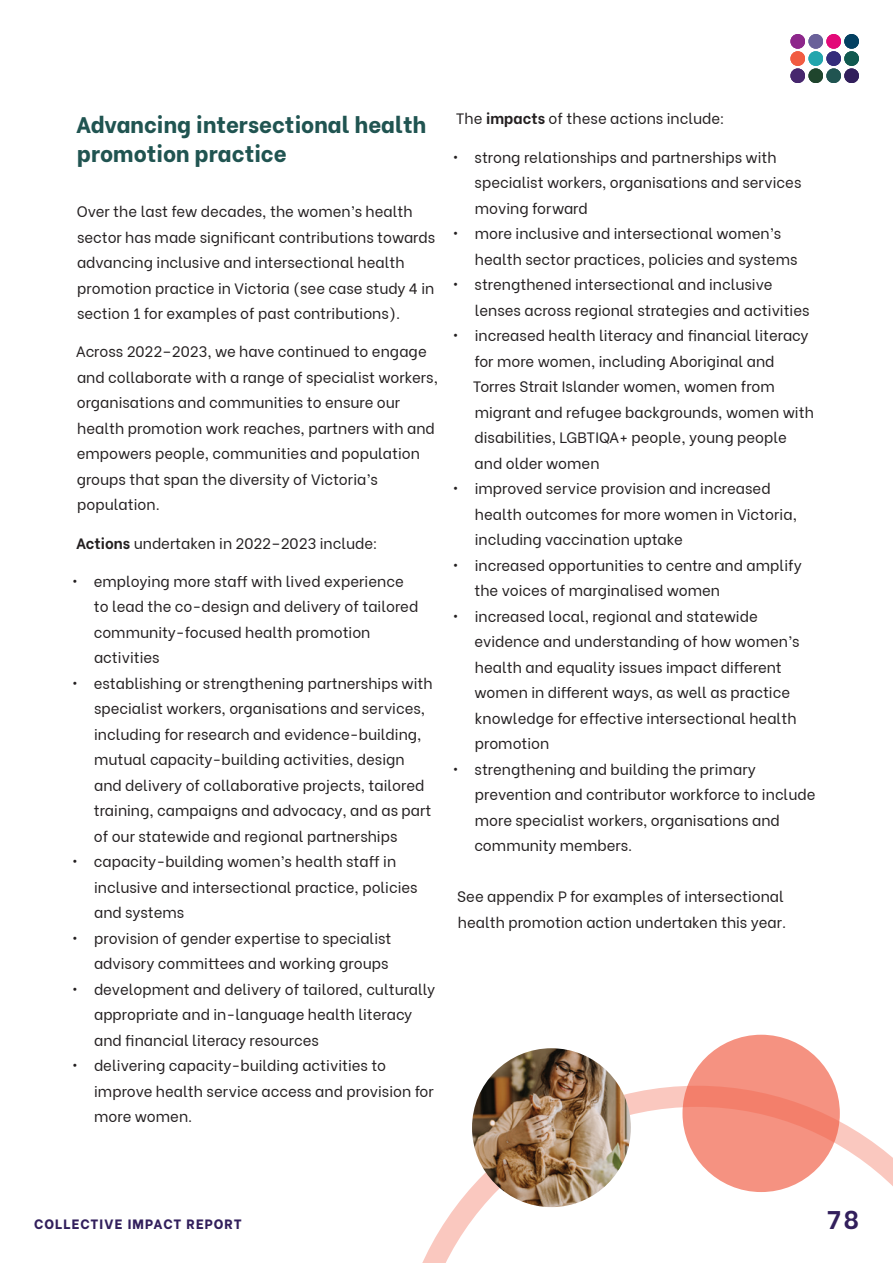
<style>
.page{position:relative;width:893px;height:1263px;background:#fff}
.page>*{position:absolute;margin:0;border:0;box-sizing:border-box;transform-origin:0 0}
.t1{font:700 25.5px "Be Vietnam";color:#321f5c}
.H2_WHS{font:800 22.5px/28.5px "Be Vietnam";color:#205451}
.P_WHS_List_Paragraph{font:15px/25.5px "Be Vietnam";color:#231f20}
.P_WHS_Paragraph_Main{font:15px/25.5px "Be Vietnam";color:#231f20}
.t2{font:800 13.5px "Be Vietnam";letter-spacing:.08em;color:#321f5c}
.s1{font-weight:700}
</style>
<div class="page">
<div style="left:790px;top:34px;width:15px;height:15px;background:#8d278b;border-radius:50%"></div>
<div style="left:808px;top:34px;width:15px;height:15px;background:#6a619a;border-radius:50%"></div>
<div style="left:826px;top:34px;width:15px;height:15px;background:#e30978;border-radius:50%"></div>
<div style="left:844px;top:34px;width:15px;height:15px;background:#034061;border-radius:7px"></div>
<div style="left:790px;top:51px;width:15px;height:15px;background:#f15c42;border-radius:50%"></div>
<div style="left:808px;top:51px;width:15px;height:15px;background:#23a6ad;border-radius:50%"></div>
<div style="left:826px;top:51px;width:15px;height:15px;background:#342d7b;border-radius:50%"></div>
<div style="left:844px;top:51px;width:15px;height:15px;background:#10594f;border-radius:7px"></div>
<div style="left:790px;top:68px;width:15px;height:15px;background:#47276e;border-radius:50%"></div>
<div style="left:808px;top:68px;width:15px;height:15px;background:#1f452d;border-radius:50%"></div>
<div style="left:826px;top:68px;width:15px;height:15px;background:#205451;border-radius:50%"></div>
<div style="left:844px;top:68px;width:15px;height:15px;background:#321f5c;border-radius:7px"></div>
<div style="left:682px;top:1035px;width:158px;height:157px;background:#f59281;border-radius:50%"></div>
<svg style="left:422px;top:1086px;width:471px;height:177px"></svg>
<img style="left:472px;top:1048px;width:159px;height:159px;border-radius:79px">
<h2 class="H2_WHS" style="left:76px;top:108px;width:352px">Advancing intersectional health promotion practice</h2>
<p class="P_WHS_Paragraph_Main" style="left:77px;top:197px;width:360px">Over the last few decades, the women’s health sector has made significant contributions towards advancing inclusive and intersectional health promotion practice in Victoria (see case study 4 in section 1 for examples of past contributions).</p>
<p class="P_WHS_Paragraph_Main" style="left:76px;top:337px;width:364px">Across 2022–2023, we have continued to engage and collaborate with a range of specialist workers, organisations and communities to ensure our health promotion work reaches, partners with and empowers people, communities and population groups that span the diversity of Victoria’s population.</p>
<p class="P_WHS_Paragraph_Main" style="left:76px;top:529px;width:303px"><span class="s1">Actions</span> undertaken in 2022–2023 include:</p>
<p class="P_WHS_List_Paragraph" style="left:94px;top:567px;width:326px;text-indent:-21px">• employing more staff with lived experience to lead the co-design and delivery of tailored community-focused health promotion activities</p>
<p class="P_WHS_List_Paragraph" style="left:94px;top:669px;width:341px;text-indent:-21px">• establishing or strengthening partnerships with specialist workers, organisations and services, including for research and evidence-building, mutual capacity-building activities, design and delivery of collaborative projects, tailored training, campaigns and advocacy, and as part of our statewide and regional partnerships</p>
<p class="P_WHS_List_Paragraph" style="left:94px;top:848px;width:325px;text-indent:-21px">• capacity-building women’s health staff in inclusive and intersectional practice, policies and systems</p>
<p class="P_WHS_List_Paragraph" style="left:73px;top:924px;width:320px;text-align:right">• provision of gender expertise to specialist advisory committees and working groups</p>
<p class="P_WHS_List_Paragraph" style="left:94px;top:975px;width:343px;text-indent:-21px">• development and delivery of tailored, culturally appropriate and in-language health literacy and financial literacy resources</p>
<p class="P_WHS_List_Paragraph" style="left:94px;top:1052px;width:341px;text-indent:-22px">• delivering capacity-building activities to improve health service access and provision for more women.</p>
<p class="P_WHS_Paragraph_Main" style="left:456px;top:105px;width:270px">The <span class="s1">impacts</span> of these actions include:</p>
<p class="P_WHS_List_Paragraph" style="left:475px;top:143px;width:328px;text-indent:-21px">• strong relationships and partnerships with specialist workers, organisations and services moving forward</p>
<p class="P_WHS_List_Paragraph" style="left:475px;top:219px;width:324px;text-indent:-22px">• more inclusive and intersectional women’s health sector practices, policies and systems</p>
<p class="P_WHS_List_Paragraph" style="left:475px;top:270px;width:336px;text-indent:-22px">• strengthened intersectional and inclusive lenses across regional strategies and activities</p>
<p class="P_WHS_List_Paragraph" style="left:473px;top:321px;width:343px;text-indent:-20px">• increased health literacy and financial literacy for more women, including Aboriginal and Torres Strait Islander women, women from migrant and refugee backgrounds, women with disabilities, LGBTIQA+ people, young people and older women</p>
<p class="P_WHS_List_Paragraph" style="left:475px;top:474px;width:324px;text-indent:-22px">• improved service provision and increased health outcomes for more women in Victoria, including vaccination uptake</p>
<p class="P_WHS_List_Paragraph" style="left:474px;top:551px;width:329px;text-indent:-21px">• increased opportunities to centre and amplify the voices of marginalised women</p>
<p class="P_WHS_List_Paragraph" style="left:474px;top:602px;width:327px;text-indent:-21px">• increased local, regional and statewide evidence and understanding of how women’s health and equality issues impact different women in different ways, as well as practice knowledge for effective intersectional health promotion</p>
<p class="P_WHS_List_Paragraph" style="left:474px;top:755px;width:343px;text-indent:-21px">• strengthening and building the primary prevention and contributor workforce to include more specialist workers, organisations and community members.</p>
<p class="P_WHS_Paragraph_Main" style="left:457px;top:882px;width:330px">See appendix P for examples of intersectional health promotion action undertaken this year.</p>
<p class="t2" style="left:34px;top:1213px;width:209px">COLLECTIVE IMPACT REPORT</p>
<h1 class="t1" style="left:827px;top:1198px;width:33px">78</h1>
</div>
